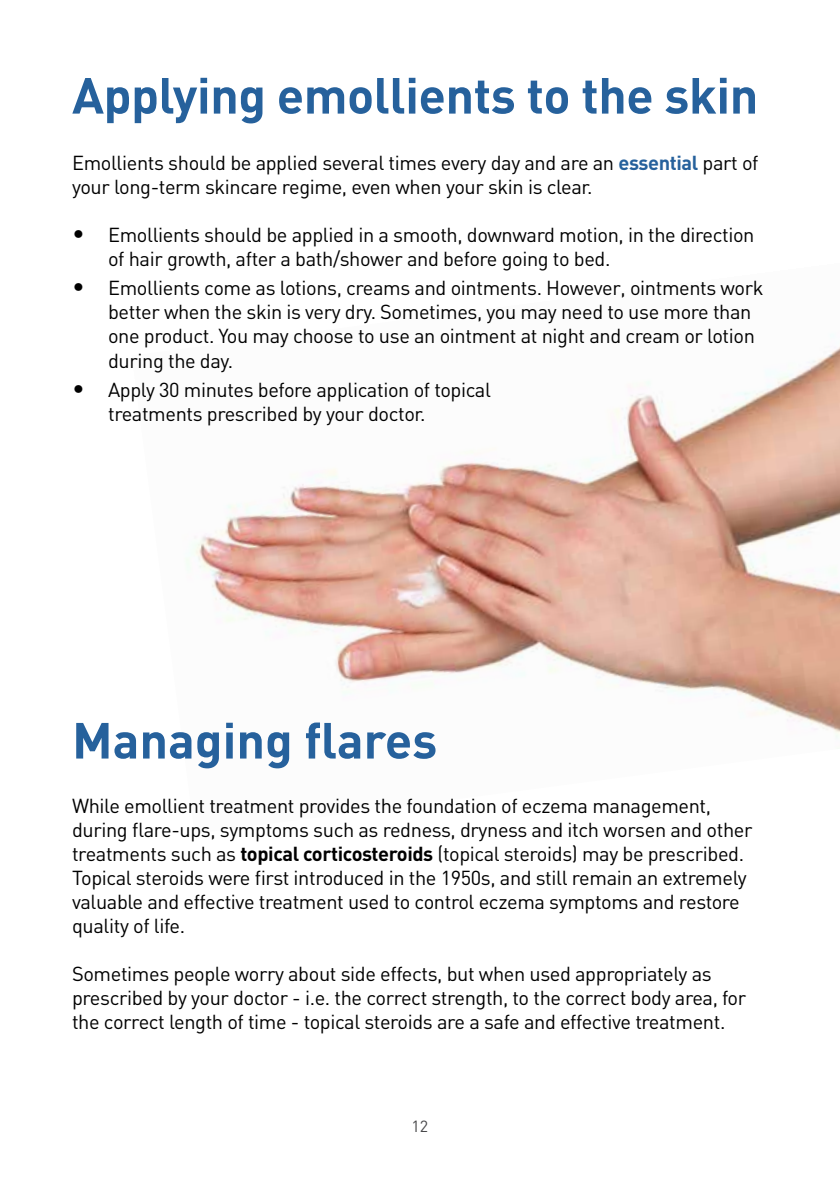
<style>
.page{position:relative;width:840px;height:1191px;background:#fff}
.page>*{position:absolute;margin:0;border:0;box-sizing:border-box;transform-origin:0 0}
.t1{font:700 50px "DIN";letter-spacing:-.01em;color:#26619c}
.t2{font:20px/24px "DIN";letter-spacing:-.02em;color:#000}
.t3{font:16px "DIN";color:#48484a}
.s1{font-weight:700;color:#26619c}
.s2{font-size:24px}
.s3{font-weight:700}
</style>
<div class="page">
<img style="left:186px;top:348px;width:653px;height:390px">
<h1 class="t1" style="left:72px;top:63px;width:687px">Applying emollients to the skin</h1>
<p class="t2" style="left:72px;top:150px;width:687px">Emollients should be applied several times every day and are an <span class="s1">essential</span> part of your long-term skincare regime, even when your skin is clear.</p>
<p class="t2" style="left:108px;top:222px;width:647px;text-indent:-36px"><span class="s2">•</span> Emollients should be applied in a smooth, downward motion, in the direction of hair growth, after a bath/shower and before going to bed.</p>
<p class="t2" style="left:108px;top:276px;width:656px;text-indent:-36px"><span class="s2">•</span> Emollients come as lotions, creams and ointments. However, ointments work better when the skin is very dry. Sometimes, you may need to use more than one product. You may choose to use an ointment at night and cream or lotion during the day.</p>
<p class="t2" style="left:108px;top:377px;width:384px;text-indent:-36px"><span class="s2">•</span> Apply 30 minutes before application of topical treatments prescribed by your doctor.</p>
<h1 class="t1" style="left:72px;top:708px;width:366px">Managing flares</h1>
<p class="t2" style="left:72px;top:793px;width:681px">While emollient treatment provides the foundation of eczema management, during flare-ups, symptoms such as redness, dryness and itch worsen and other treatments such as <span class="s3">topical corticosteroids</span> (topical steroids) may be prescribed.<br>Topical steroids were first introduced in the 1950s, and still remain an extremely valuable and effective treatment used to control eczema symptoms and restore quality of life.</p>
<p class="t2" style="left:72px;top:961px;width:675px">Sometimes people worry about side effects, but when used appropriately as prescribed by your doctor - i.e. the correct strength, to the correct body area, for the correct length of time - topical steroids are a safe and effective treatment.</p>
<p class="t3" style="left:411px;top:1116px;width:18px">12</p>
</div>
